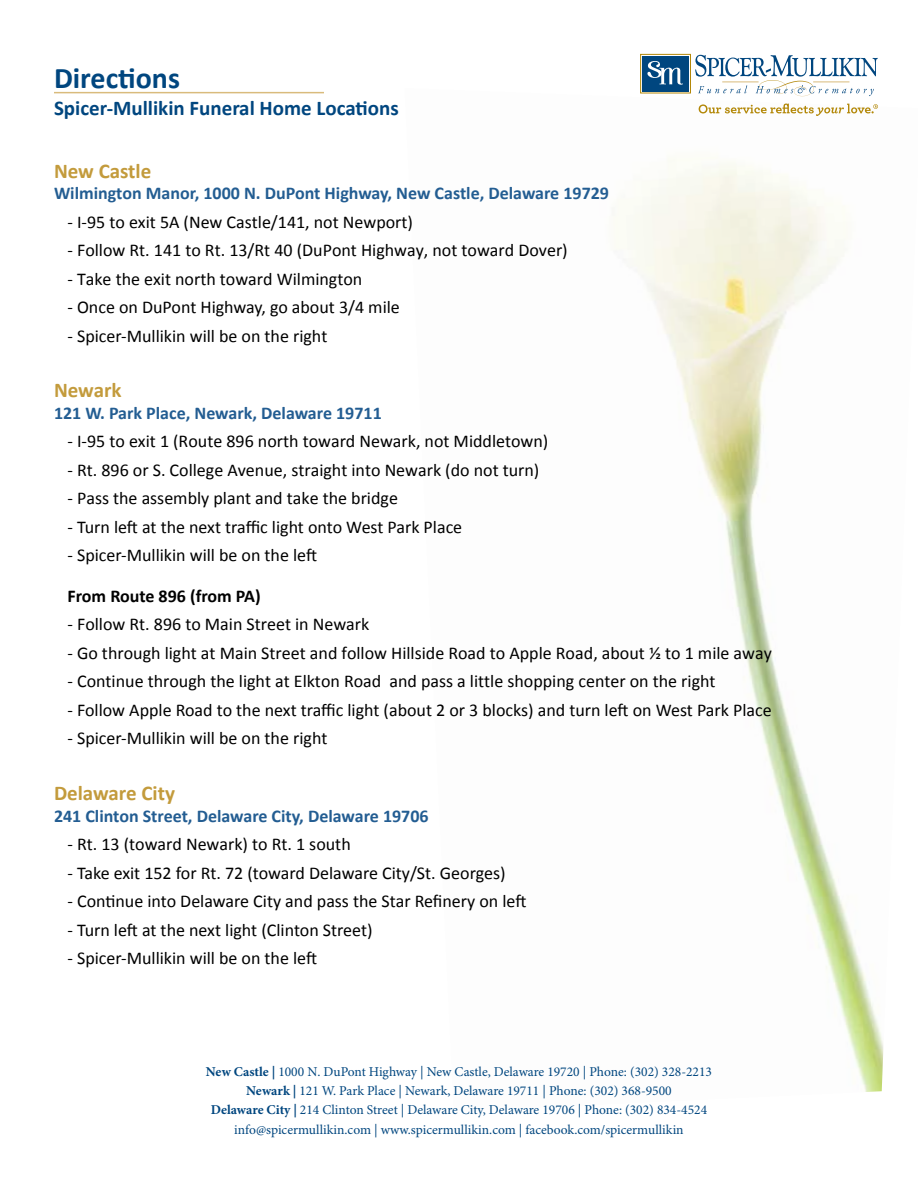
<style>
.page{position:relative;width:918px;height:1188px;background:#fff}
.page>*{position:absolute;margin:0;border:0;box-sizing:border-box;transform-origin:0 0}
.t1{font:700 30px "Calibri";color:#00467f}
.t2{font:700 21px "Calibri";color:#00467f}
.t3{font:700 21px "Calibri";color:#c39b3c}
.t4{font:18px "Calibri";color:#000}
.t5{font:700 18px "Calibri";color:#235d92}
.t6{font:700 18px "Calibri";color:#000}
.t7{font:13.5px/19.5px "Minion Pro";color:#00467f;text-align:center}
.s1{font-weight:700}
</style>
<div class="page">
<img style="left:615px;top:93px;width:269px;height:999px">
<svg style="left:695px;top:55px;width:183px;height:42px"></svg>
<div style="left:642px;top:56px;width:47px;height:35px;background:#00467f"></div>
<svg style="left:647px;top:61px;width:36px;height:24px"></svg>
<div style="left:640px;top:54px;width:51px;height:39px;border:1px solid #b38808"></div>
<svg style="left:699px;top:104px;width:179px;height:12px"></svg>
<hr style="left:54px;top:92px;width:270px;height:1px;background:#d9bb7c">
<h1 class="t1" style="left:54px;top:60px;width:128px">Directions</h1>
<p class="t2" style="left:54px;top:95px;width:346px">Spicer-Mullikin Funeral Home Locations</p>
<p class="t3" style="left:54px;top:158px;width:99px">New Castle</p>
<p class="t5" style="left:54px;top:182px;width:557px">Wilmington Manor, 1000 N. DuPont Highway, New Castle, Delaware 19729</p>
<p class="t4" style="left:68px;top:211px;width:347px">- I-95 to exit 5A (New Castle/141, not Newport)</p>
<p class="t4" style="left:68px;top:239px;width:502px">- Follow Rt. 141 to Rt. 13/Rt 40 (DuPont Highway, not toward Dover)</p>
<p class="t4" style="left:68px;top:268px;width:296px">- Take the exit north toward Wilmington</p>
<p class="t4" style="left:68px;top:296px;width:334px">- Once on DuPont Highway, go about 3/4 mile</p>
<p class="t4" style="left:68px;top:325px;width:261px">- Spicer-Mullikin will be on the right</p>
<p class="t3" style="left:54px;top:377px;width:69px">Newark</p>
<p class="t5" style="left:54px;top:402px;width:329px">121 W. Park Place, Newark, Delaware 19711</p>
<p class="t4" style="left:68px;top:430px;width:482px">- I-95 to exit 1 (Route 896 north toward Newark, not Middletown)</p>
<p class="t4" style="left:68px;top:459px;width:473px">- Rt. 896 or S. College Avenue, straight into Newark (do not turn)</p>
<p class="t4" style="left:68px;top:487px;width:332px">- Pass the assembly plant and take the bridge</p>
<p class="t4" style="left:68px;top:516px;width:396px">- Turn left at the next traffic light onto West Park Place</p>
<p class="t4" style="left:68px;top:544px;width:251px">- Spicer-Mullikin will be on the left</p>
<p class="t6" style="left:68px;top:585px;width:195px">From Route 896 (from PA)</p>
<p class="t4" style="left:68px;top:613px;width:303px">- Follow Rt. 896 to Main Street in Newark</p>
<p class="t4" style="left:68px;top:642px;width:706px">- Go through light at Main Street and follow Hillside Road to Apple Road, about ½ to 1 mile away</p>
<p class="t4" style="left:68px;top:670px;width:650px">- Continue through the light at Elkton Road and pass a little shopping center on the right</p>
<p class="t4" style="left:68px;top:699px;width:706px">- Follow Apple Road to the next traffic light (about 2 or 3 blocks) and turn left on West Park Place</p>
<p class="t4" style="left:68px;top:727px;width:261px">- Spicer-Mullikin will be on the right</p>
<p class="t3" style="left:54px;top:780px;width:123px">Delaware City</p>
<p class="t5" style="left:54px;top:804px;width:376px">241 Clinton Street, Delaware City, Delaware 19706</p>
<p class="t4" style="left:68px;top:833px;width:285px">- Rt. 13 (toward Newark) to Rt. 1 south</p>
<p class="t4" style="left:68px;top:861px;width:440px">- Take exit 152 for Rt. 72 (toward Delaware City/St. Georges)</p>
<p class="t4" style="left:68px;top:890px;width:461px">- Continue into Delaware City and pass the Star Refinery on left</p>
<p class="t4" style="left:68px;top:918px;width:307px">- Turn left at the next light (Clinton Street)</p>
<p class="t4" style="left:68px;top:947px;width:251px">- Spicer-Mullikin will be on the left</p>
<p class="t7" style="left:206px;top:1062px;width:508px"><span class="s1">New Castle |</span> 1000 N. DuPont Highway | New Castle, Delaware 19720 | Phone: (302) 328-2213<br><span class="s1">Newark |</span> 121 W. Park Place | Newark, Delaware 19711 | Phone: (302) 368-9500<br><span class="s1">Delaware City |</span> 214 Clinton Street | Delaware City, Delaware 19706 | Phone: (302) 834-4524 info@spicermullikin.com | www.spicermullikin.com | facebook.com/spicermullikin</p>
</div>
